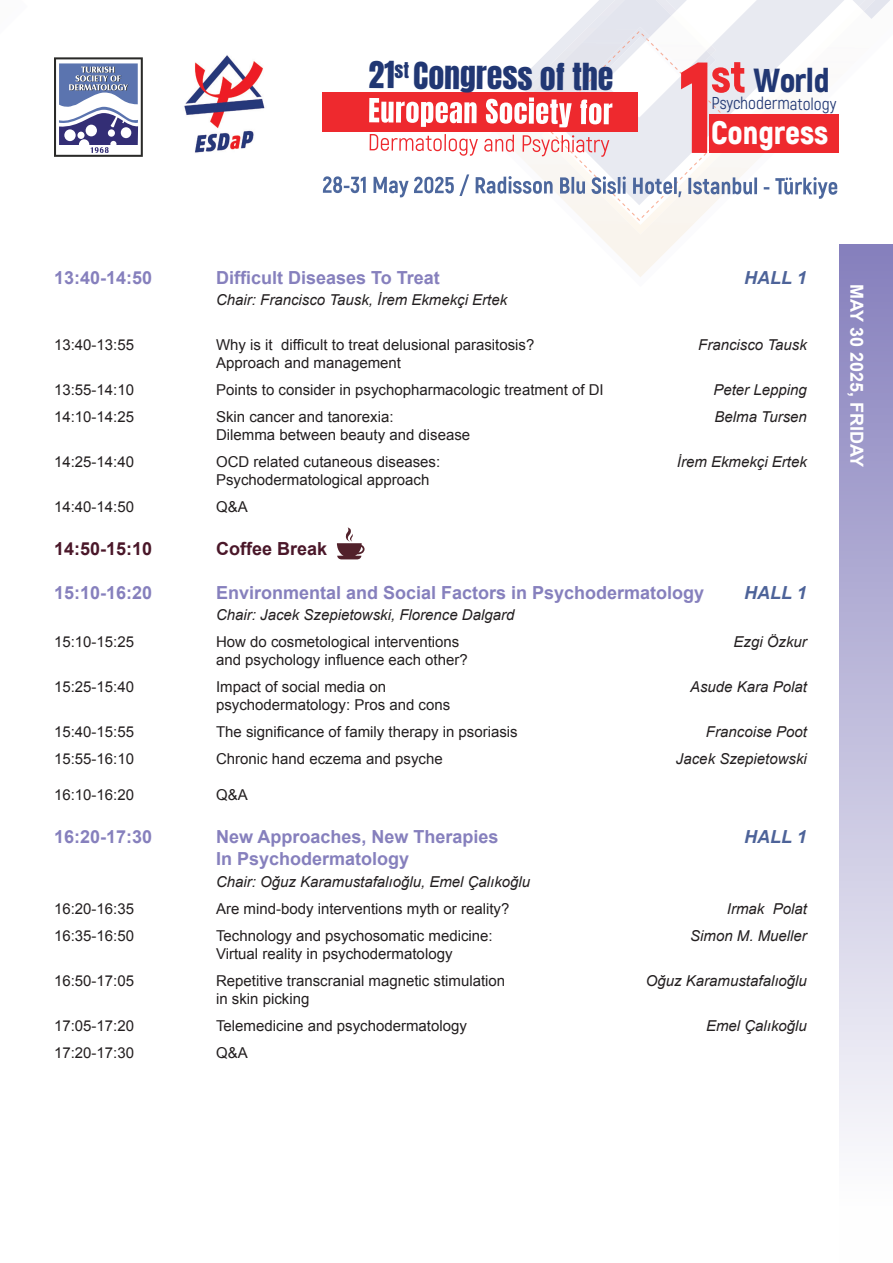
<style>
.page{position:relative;width:893px;height:1263px;background:#fff}
.page>*{position:absolute;margin:0;border:0;box-sizing:border-box;transform-origin:0 0}
.t1{font:900 33.45px "Akrobat";color:#213773}
.t2{font:900 32.55px "Akrobat";letter-spacing:-.005em;color:#fff}
.t3{font:31.8px "Anton";color:#213773}
.t4{font:700 18px "Arial";color:#8680bd}
.t5{font:700 18px "Arial";color:#4a1729}
.t6{font:700 18px "Arial";color:#fff}
.t7{font:italic 700 18px "Arial";color:#4d6399}
.t8{font:17.25px "Akrobat";letter-spacing:-.005em;color:#213773}
.t9{font:15px "Arial";color:#231f20}
.t10{font:italic 15px "Arial";color:#231f20}
</style>
<div class="page">
<img style="left:572px;top:0;width:321px;height:115px">
<img style="left:215px;top:55px;width:50px;height:96px">
<svg style="left:323px;top:27px;width:514px;height:194px"></svg>
<svg style="left:54px;top:57px;width:161px;height:100px"></svg>
<div style="left:839px;top:244px;width:54px;height:1019px;background:linear-gradient(to bottom,#867fbd,#fff)"></div>
<svg style="left:337px;top:527px;width:28px;height:32px"></svg>
<h3 class="t3" style="left:368px;top:60px;width:247px">21<sup>st</sup> Congress of the</h3>
<h1 class="t1" style="left:753px;top:59px;width:78px">World</h1>
<h2 class="t2" style="left:711px;top:112px;width:119px">Congress</h2>
<p class="t8" style="left:711px;top:93px;width:127px">Psychodermatology</p>
<p class="t4" style="left:54px;top:265px;width:100px">13:40-14:50</p>
<p class="t4" style="left:216px;top:265px;width:225px">Difficult Diseases To Treat</p>
<p class="t7" style="left:744px;top:265px;width:64px">HALL 1</p>
<p class="t10" style="left:216px;top:290px;width:293px">Chair: Francisco Tausk, İrem Ekmekçi Ertek</p>
<p class="t9" style="left:54px;top:335px;width:82px">13:40-13:55</p>
<p class="t9" style="left:216px;top:335px;width:320px">Why is it difficult to treat delusional parasitosis?</p>
<p class="t10" style="left:698px;top:335px;width:110px">Francisco Tausk</p>
<p class="t9" style="left:216px;top:353px;width:187px">Approach and management</p>
<p class="t9" style="left:54px;top:380px;width:82px">13:55-14:10</p>
<p class="t9" style="left:216px;top:380px;width:389px">Points to consider in psychopharmacologic treatment of DI</p>
<p class="t10" style="left:713px;top:380px;width:95px">Peter Lepping</p>
<p class="t9" style="left:54px;top:407px;width:82px">14:10-14:25</p>
<p class="t9" style="left:216px;top:407px;width:179px">Skin cancer and tanorexia:</p>
<p class="t10" style="left:715px;top:407px;width:94px">Belma Tursen</p>
<p class="t9" style="left:216px;top:425px;width:256px">Dilemma between beauty and disease</p>
<p class="t9" style="left:54px;top:452px;width:82px">14:25-14:40</p>
<p class="t9" style="left:216px;top:452px;width:226px">OCD related cutaneous diseases:</p>
<p class="t10" style="left:677px;top:452px;width:132px">İrem Ekmekçi Ertek</p>
<p class="t9" style="left:216px;top:470px;width:215px">Psychodermatological approach</p>
<p class="t9" style="left:54px;top:497px;width:82px">14:40-14:50</p>
<p class="t9" style="left:216px;top:497px;width:33px">Q&amp;A</p>
<p class="t5" style="left:54px;top:537px;width:100px">14:50-15:10</p>
<p class="t5" style="left:216px;top:537px;width:113px">Coffee Break</p>
<p class="t4" style="left:54px;top:580px;width:100px">15:10-16:20</p>
<p class="t4" style="left:216px;top:580px;width:490px">Environmental and Social Factors in Psychodermatology</p>
<p class="t7" style="left:744px;top:580px;width:64px">HALL 1</p>
<p class="t10" style="left:216px;top:605px;width:300px">Chair: Jacek Szepietowski, Florence Dalgard</p>
<p class="t9" style="left:54px;top:632px;width:82px">15:10-15:25</p>
<p class="t9" style="left:216px;top:632px;width:245px">How do cosmetological interventions</p>
<p class="t10" style="left:733px;top:632px;width:75px">Ezgi Özkur</p>
<p class="t9" style="left:216px;top:650px;width:253px">and psychology influence each other?</p>
<p class="t9" style="left:54px;top:677px;width:82px">15:25-15:40</p>
<p class="t9" style="left:216px;top:677px;width:172px">Impact of social media on</p>
<p class="t10" style="left:690px;top:677px;width:118px">Asude Kara Polat</p>
<p class="t9" style="left:216px;top:695px;width:236px">psychodermatology: Pros and cons</p>
<p class="t9" style="left:54px;top:722px;width:82px">15:40-15:55</p>
<p class="t9" style="left:216px;top:722px;width:303px">The significance of family therapy in psoriasis</p>
<p class="t10" style="left:706px;top:722px;width:102px">Francoise Poot</p>
<p class="t9" style="left:54px;top:749px;width:82px">15:55-16:10</p>
<p class="t9" style="left:216px;top:749px;width:228px">Chronic hand eczema and psyche</p>
<p class="t10" style="left:676px;top:749px;width:132px">Jacek Szepietowski</p>
<p class="t9" style="left:54px;top:785px;width:82px">16:10-16:20</p>
<p class="t9" style="left:216px;top:785px;width:33px">Q&amp;A</p>
<p class="t4" style="left:54px;top:825px;width:100px">16:20-17:30</p>
<p class="t4" style="left:216px;top:825px;width:284px">New Approaches, New Therapies</p>
<p class="t7" style="left:744px;top:825px;width:64px">HALL 1</p>
<p class="t4" style="left:216px;top:847px;width:195px">In Psychodermatology</p>
<p class="t10" style="left:216px;top:871px;width:316px">Chair: Oğuz Karamustafalıoğlu, Emel Çalıkoğlu</p>
<p class="t9" style="left:54px;top:898px;width:82px">16:20-16:35</p>
<p class="t9" style="left:216px;top:898px;width:295px">Are mind-body interventions myth or reality?</p>
<p class="t10" style="left:727px;top:898px;width:82px">Irmak Polat</p>
<p class="t9" style="left:54px;top:925px;width:82px">16:35-16:50</p>
<p class="t9" style="left:216px;top:925px;width:278px">Technology and psychosomatic medicine:</p>
<p class="t10" style="left:690px;top:925px;width:118px">Simon M. Mueller</p>
<p class="t9" style="left:216px;top:943px;width:238px">Virtual reality in psychodermatology</p>
<p class="t9" style="left:54px;top:970px;width:82px">16:50-17:05</p>
<p class="t9" style="left:216px;top:970px;width:291px">Repetitive transcranial magnetic stimulation</p>
<p class="t10" style="left:646px;top:970px;width:162px">Oğuz Karamustafalıoğlu</p>
<p class="t9" style="left:216px;top:988px;width:95px">in skin picking</p>
<p class="t9" style="left:54px;top:1015px;width:82px">17:05-17:20</p>
<p class="t9" style="left:216px;top:1015px;width:252px">Telemedicine and psychodermatology</p>
<p class="t10" style="left:706px;top:1015px;width:102px">Emel Çalıkoğlu</p>
<p class="t9" style="left:54px;top:1042px;width:82px">17:20-17:30</p>
<p class="t9" style="left:216px;top:1042px;width:33px">Q&amp;A</p>
<p class="t6" style="left:869px;top:284px;width:185px;rotate:90deg">MAY 30 2025, FRIDAY</p>
</div>
